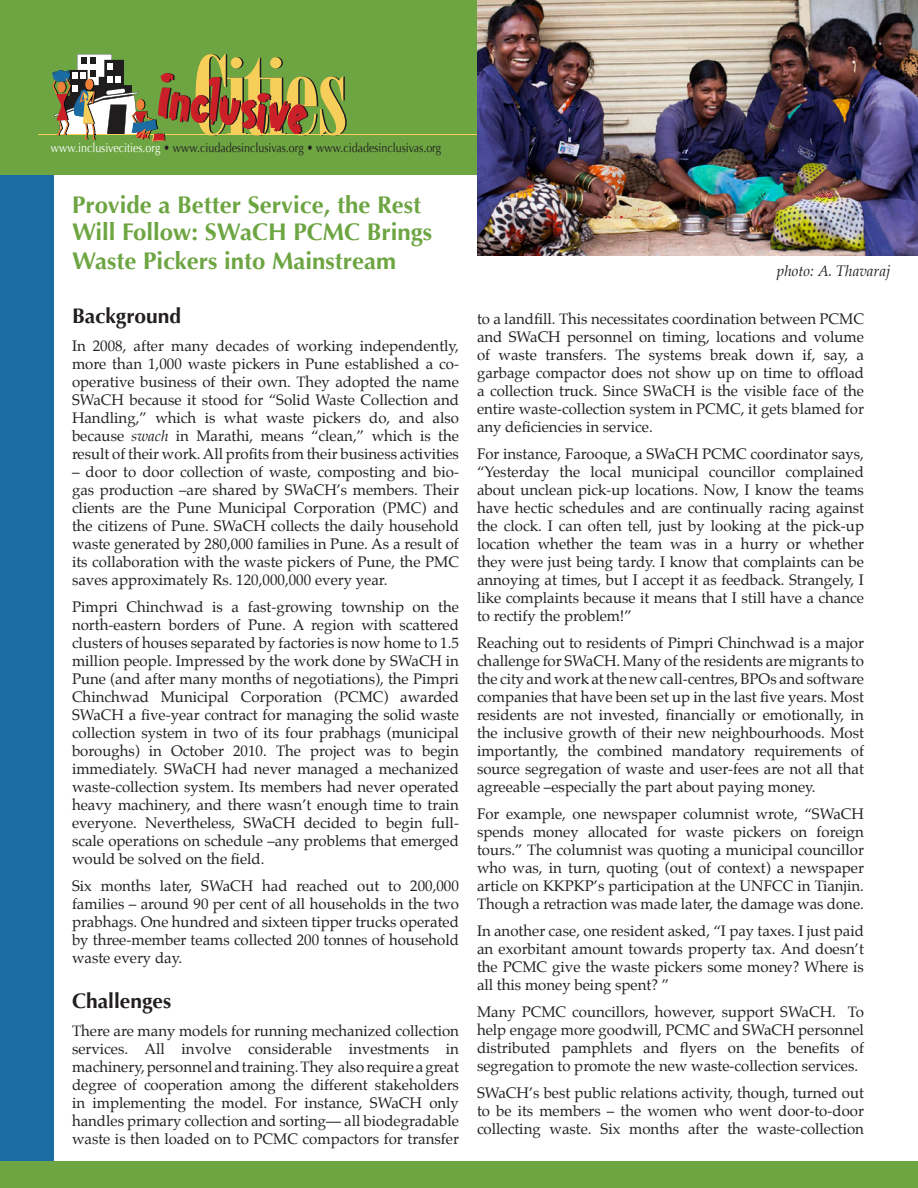
<style>
.page{position:relative;width:918px;height:1188px;background:#fff}
.page>*{position:absolute;margin:0;border:0;box-sizing:border-box;transform-origin:0 0}
.Story_Title{font:700 24px/27.9px "Optima";color:#6da542}
.Heading{font:700 21px "Optima";color:#231f20}
.Main_Body_Text{font:15px/18px "Palatino";color:#231f20;text-align:justify}
.Italic_Body_Text{font:italic 15px "Palatino";color:#231f20}
.t1{font:12.6px "Optima";color:#231f20;scale:.85 1}
.s1{color:#fff}
.s2{font-style:italic}
</style>
<div class="page">
<div style="left:0;top:0;width:54px;height:1188px;background:#1c6ca4"></div>
<div style="left:0;top:0;width:918px;height:174px;background:#6da542"></div>
<hr style="left:39px;top:135px;width:442px;height:1px;background:#f7cf59">
<svg style="left:52px;top:54px;width:295px;height:88px"></svg>
<div style="left:0;top:1161px;width:918px;height:27px;background:#6da542"></div>
<img style="left:477px;top:0;width:441px;height:256px">
<p class="t1" style="left:51px;top:140px;width:461px"><span class="s1">www.inclusivecities.org</span> • www.ciudadesinclusivas.org • www.cidadesinclusivas.org</p>
<p class="Story_Title" style="left:72px;top:191px;width:362px">Provide a Better Service, the Rest<br>Will Follow: SWaCH PCMC Brings<br>Waste Pickers into Mainstream</p>
<p class="Heading" style="left:72px;top:303px;width:111px">Background</p>
<p class="Main_Body_Text" style="left:72px;top:337px;width:389px">In 2008, after many decades of working independently, more than 1,000 waste pickers in Pune established a co&shy;operative business of their own. They adopted the name SWaCH because it stood for “Solid Waste Collection and Handling,” which is what waste pickers do, and also because <span class="s2">swach</span> in Marathi, means “clean,” which is the result of their work. All profits from their business activities</p>
<p class="Main_Body_Text" style="left:72px;top:463px;width:389px">– door to door collection of waste, composting and bio&shy;gas production –are shared by SWaCH’s members. Their clients are the Pune Municipal Corporation (PMC) and the citizens of Pune. SWaCH collects the daily household waste generated by 280,000 families in Pune. As a result of its collaboration with the waste pickers of Pune, the PMC saves approximately Rs. 120,000,000 every year.</p>
<p class="Main_Body_Text" style="left:72px;top:598px;width:389px">Pimpri Chinchwad is a fast-growing township on the north-eastern borders of Pune. A region with scattered clusters of houses separated by factories is now home to 1.5 million people. Impressed by the work done by SWaCH in Pune (and after many months of negotiations), the Pimpri Chinchwad Municipal Corporation (PCMC) awarded SWaCH a five-year contract for managing the solid waste collection system in two of its four prabhags (municipal boroughs) in October 2010. The project was to begin immediately. SWaCH had never managed a mechanized waste-collection system. Its members had never operated heavy machinery, and there wasn’t enough time to train everyone. Nevertheless, SWaCH decided to begin full&shy;scale operations on schedule –any problems that emerged would be solved on the field.</p>
<p class="Main_Body_Text" style="left:72px;top:877px;width:389px">Six months later, SWaCH had reached out to 200,000 families – around 90 per cent of all households in the two prabhags. One hundred and sixteen tipper trucks operated by three-member teams collected 200 tonnes of household waste every day.</p>
<p class="Heading" style="left:72px;top:989px;width:101px">Challenges</p>
<p class="Main_Body_Text" style="left:72px;top:1022px;width:389px">There are many models for running mechanized collection services. All involve considerable investments in machinery, personnel and training. They also require a great degree of cooperation among the different stakeholders in implementing the model. For instance, SWaCH only handles primary collection and sorting— all biodegradable waste is then loaded on to PCMC compactors for transfer</p>
<p class="Italic_Body_Text" style="left:777px;top:258px;width:115px">photo: A. Thavaraj</p>
<p class="Main_Body_Text" style="left:477px;top:310px;width:389px">to a landfill. This necessitates coordination between PCMC and SWaCH personnel on timing, locations and volume of waste transfers. The systems break down if, say, a garbage compactor does not show up on time to offload a collection truck. Since SWaCH is the visible face of the entire waste-collection system in PCMC, it gets blamed for any deficiencies in service.</p>
<p class="Main_Body_Text" style="left:477px;top:445px;width:389px">For instance, Farooque, a SWaCH PCMC coordinator says, “Yesterday the local municipal councillor complained about unclean pick-up locations. Now, I know the teams have hectic schedules and are continually racing against the clock. I can often tell, just by looking at the pick-up location whether the team was in a hurry or whether they were just being tardy. I know that complaints can be annoying at times, but I accept it as feedback. Strangely, I like complaints because it means that I still have a chance to rectify the problem!”</p>
<p class="Main_Body_Text" style="left:477px;top:634px;width:389px">Reaching out to residents of Pimpri Chinchwad is a major challenge for SWaCH. Many of the residents are migrants to the city and work at the new call-centres, BPOs and software companies that have been set up in the last five years. Most residents are not invested, financially or emotionally, in the inclusive growth of their new neighbourhoods. Most importantly, the combined mandatory requirements of source segregation of waste and user-fees are not all that agreeable –especially the part about paying money.</p>
<p class="Main_Body_Text" style="left:477px;top:805px;width:389px">For example, one newspaper columnist wrote, “SWaCH spends money allocated for waste pickers on foreign tours.” The columnist was quoting a municipal councillor who was, in turn, quoting (out of context) a newspaper article on KKPKP’s participation at the UNFCC in Tianjin.<br>Though a retraction was made later, the damage was done.</p>
<p class="Main_Body_Text" style="left:477px;top:922px;width:389px">In another case, one resident asked, “I pay taxes. I just paid an exorbitant amount towards property tax. And doesn’t the PCMC give the waste pickers some money? Where is all this money being spent? ”</p>
<p class="Main_Body_Text" style="left:477px;top:1003px;width:389px">Many PCMC councillors, however, support SWaCH. To help engage more goodwill, PCMC and SWaCH personnel distributed pamphlets and flyers on the benefits of segregation to promote the new waste-collection services.</p>
<p class="Main_Body_Text" style="left:477px;top:1084px;width:389px">SWaCH’s best public relations activity, though, turned out to be its members – the women who went door-to-door collecting waste. Six months after the waste-collection</p>
</div>
